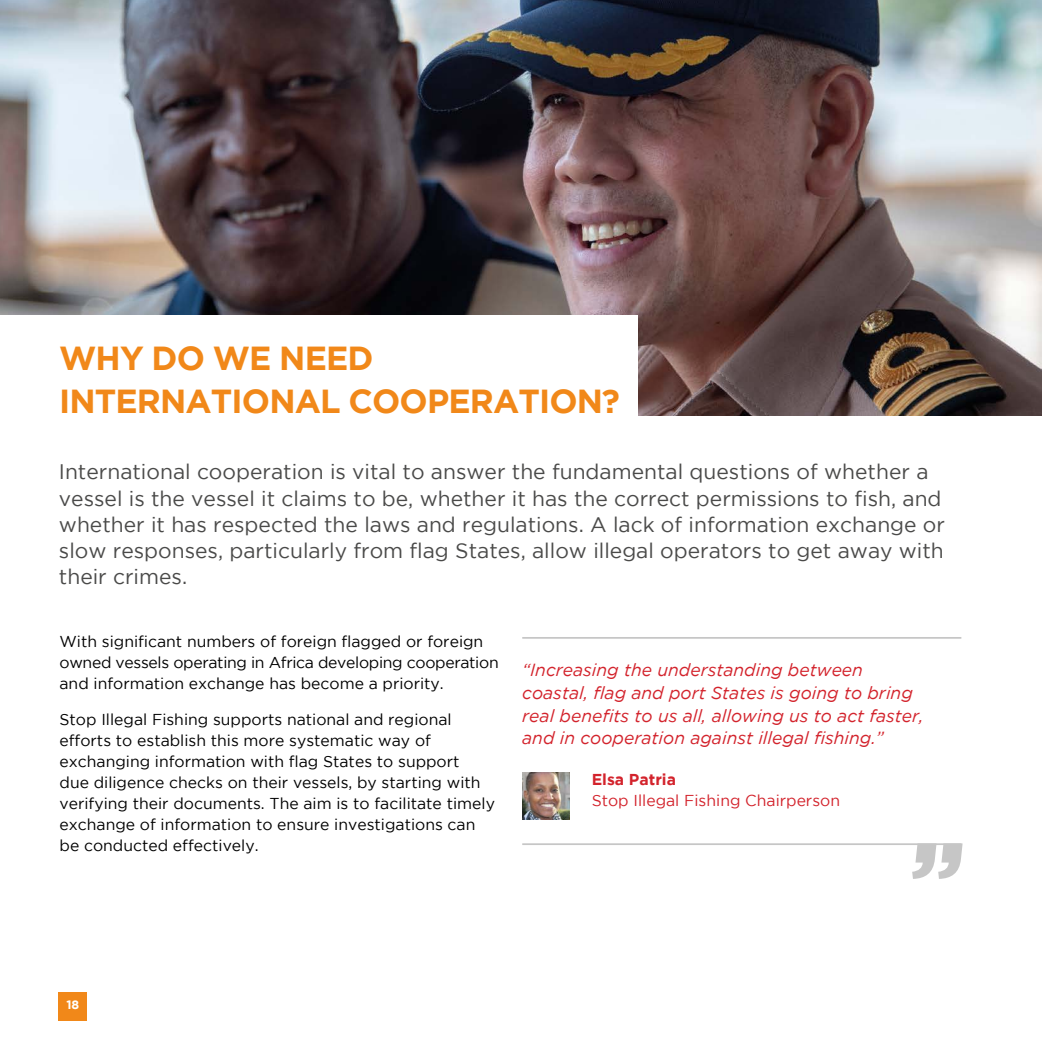
<style>
.page{position:relative;width:1042px;height:1042px;background:#fff}
.page>*{position:absolute;margin:0;border:0;box-sizing:border-box;transform-origin:0 0}
.t1{font:900 98px "Gotham";color:#c6c6c6}
.t2{font:700 33.25px/43.8px "Gotham";letter-spacing:-.025em;color:#f18819}
.t3{font:21px/26.2px "Gotham";color:#4a4a49}
.t4{font:italic 17.5px/22.8px "Gotham";color:#d3232c}
.t5{font:15.75px/21px "Gotham";color:#000}
.t6{font:15.75px "Gotham";color:#d3232c}
.t7{font:700 15.75px "Gotham";color:#d3232c}
.t8{font:700 12.25px "Gotham";color:#fff}
</style>
<div class="page">
<img style="left:0;top:0;width:1042px;height:415px">
<div style="left:0;top:315px;width:638px;height:105px;background:#fff"></div>
<div style="left:59px;top:992px;width:28px;height:28px;background:#f18819"></div>
<hr style="left:522px;top:637px;width:439px;height:2px;background:#c6c6c6">
<hr style="left:522px;top:843px;width:439px;height:2px;background:#c6c6c6">
<img style="left:522px;top:772px;width:47px;height:48px">
<h2 class="t2" style="left:59px;top:335px;width:562px">WHY DO WE NEED<br>INTERNATIONAL COOPERATION?</h2>
<p class="t3" style="left:59px;top:458px;width:887px">International cooperation is vital to answer the fundamental questions of whether a vessel is the vessel it claims to be, whether it has the correct permissions to fish, and whether it has respected the laws and regulations. A lack of information exchange or slow responses, particularly from flag States, allow illegal operators to get away with their crimes.</p>
<p class="t5" style="left:60px;top:631px;width:441px">With significant numbers of foreign flagged or foreign owned vessels operating in Africa developing cooperation and information exchange has become a priority.</p>
<p class="t5" style="left:60px;top:709px;width:437px">Stop Illegal Fishing supports national and regional efforts to establish this more systematic way of exchanging information with flag States to support<br>due diligence checks on their vessels, by starting with verifying their documents. The aim is to facilitate timely exchange of information to ensure investigations can be conducted effectively.</p>
<p class="t4" style="left:522px;top:658px;width:403px">“Increasing the understanding between coastal, flag and port States is going to bring real benefits to us all, allowing us to act faster, and in cooperation against illegal fishing.”</p>
<p class="t7" style="left:592px;top:770px;width:86px">Elsa Patria</p>
<p class="t6" style="left:592px;top:792px;width:250px">Stop Illegal Fishing Chairperson</p>
<h1 class="t1" style="left:970px;top:912px;width:69px;rotate:-180deg">“</h1>
<p class="t8" style="left:66px;top:997px;width:14px">18</p>
</div>
